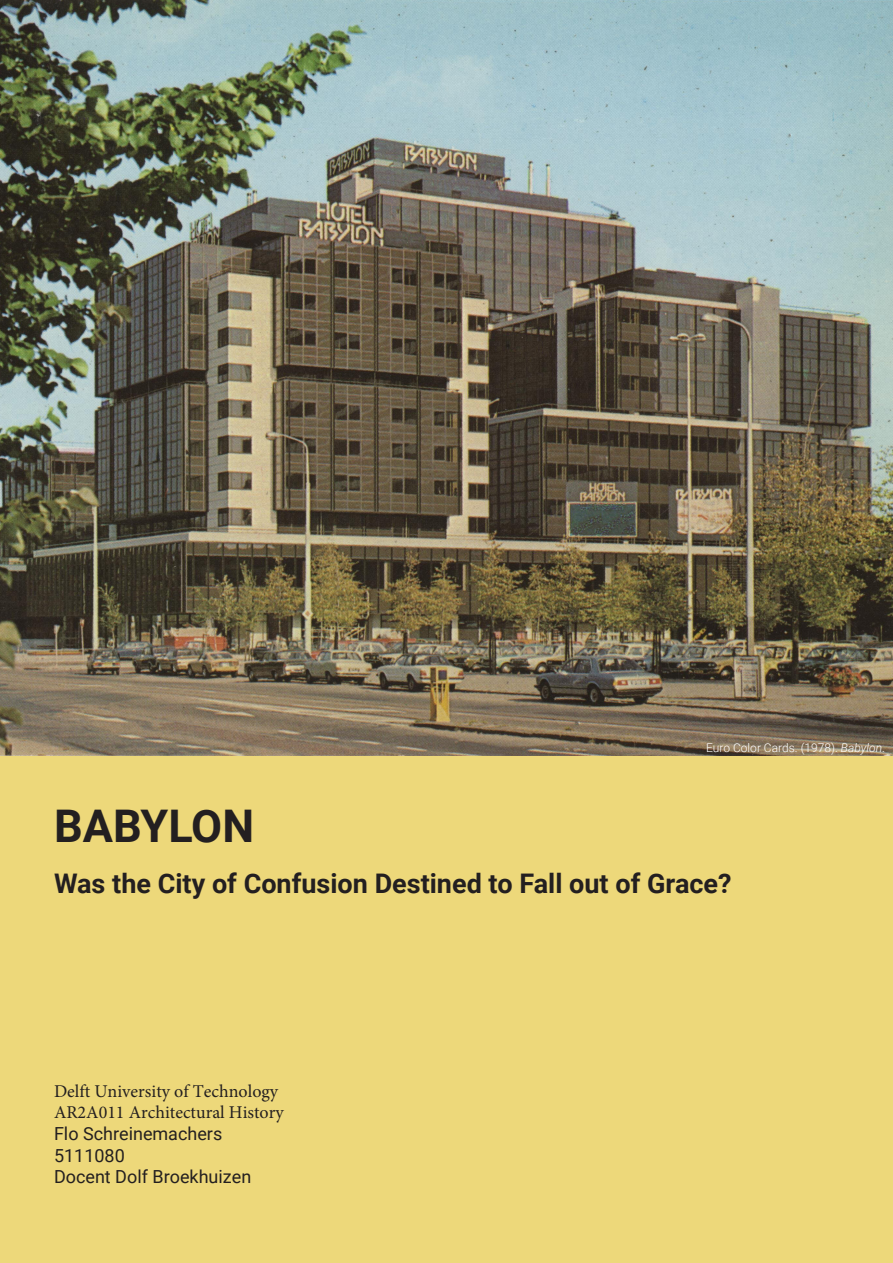
<style>
.page{position:relative;width:893px;height:1263px;background:#fff}
.page>*{position:absolute;margin:0;border:0;box-sizing:border-box;transform-origin:0 0}
.t1{font:700 45px "Roboto";color:#231f20}
.t2{font:700 27px "Roboto";color:#231f20}
.t3{font:18px/21.5px "Minion Pro";color:#231f20}
.t4{font:300 12px "Roboto";color:#fff}
.s1{font-style:italic}
.s2{font-family:"Roboto"}
</style>
<div class="page">
<img style="left:0;top:0;width:893px;height:756px">
<div style="left:0;top:756px;width:893px;height:507px;background:#edd87a"></div>
<p class="t4" style="left:706px;top:739px;width:180px">Euro Color Cards. (1978). <span class="s1">Babylon</span>.</p>
<p class="t1" style="left:54px;top:795px;width:202px">BABYLON</p>
<p class="t2" style="left:54px;top:865px;width:679px">Was the City of Confusion Destined to Fall out of Grace?</p>
<p class="t3" style="left:54px;top:1080px;width:231px">Delft University of Technology<br>AR2A011 Architectural History<br><span class="s2">Flo Schreinemachers<br>5111080<br>Docent Dolf Broekhuizen</span></p>
</div>
